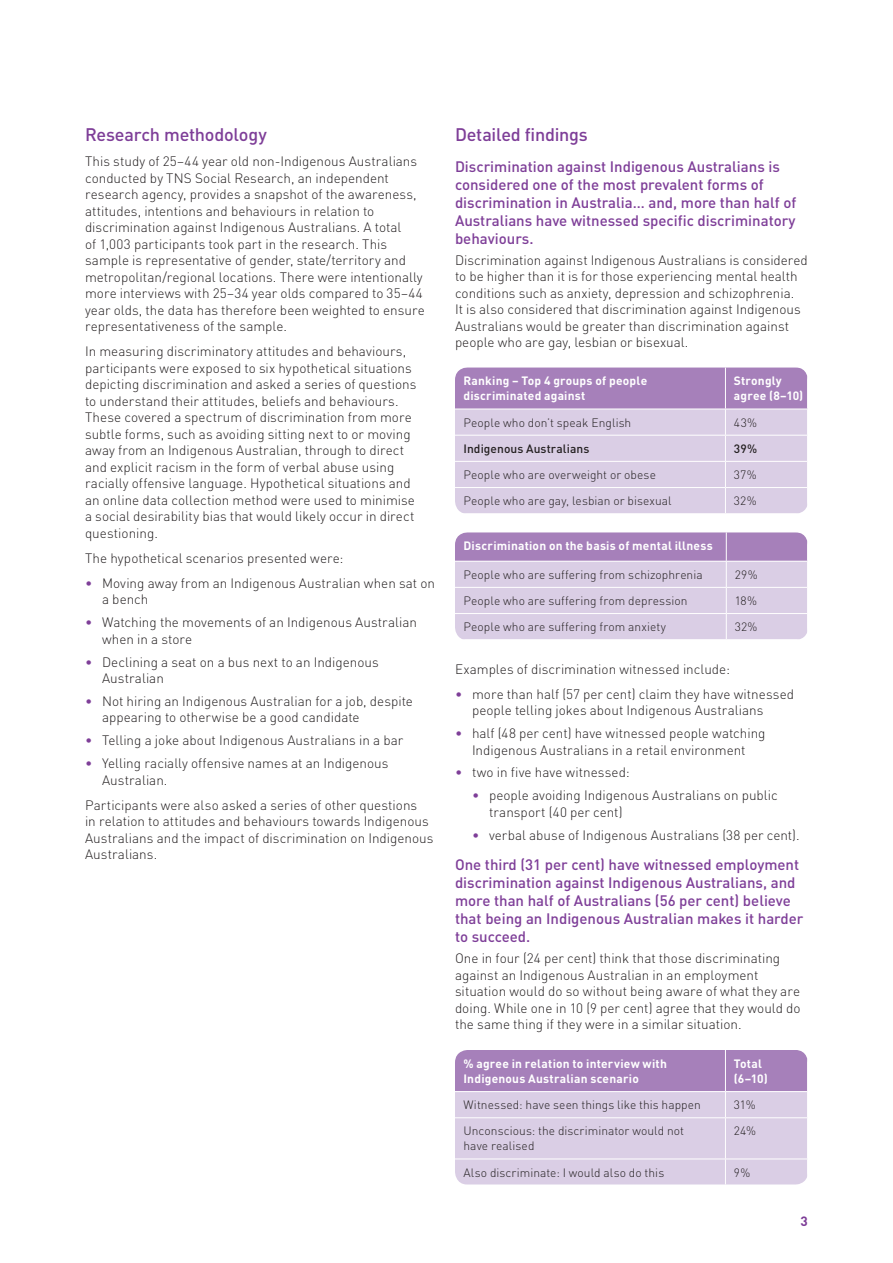
<style>
.page{position:relative;width:893px;height:1263px;background:#fff}
.page>*{position:absolute;margin:0;border:0;box-sizing:border-box;transform-origin:0 0}
.t1{font:500 18px "DINOT";letter-spacing:-.01em;color:#7e3e98}
.t2{font:500 15px/18px "DINOT";color:#7e3e98}
.t3{font:300 13.5px/16.5px "DINOT";color:#231f20}
.t4{font:700 13.35px "DINOT";color:#7e3e98}
.t5{font:300 12px/15px "DINOT";letter-spacing:.005em;color:#231f20}
.t6{font:700 12px/15px "DINOT";letter-spacing:.015em;color:#fff}
.t7{font:500 12px "DINOT";letter-spacing:.005em;color:#231f20}
.s1{color:#7e3e98}
</style>
<div class="page">
<svg style="left:455px;top:367px;width:353px;height:146px;background:#ccbad9"></svg>
<svg style="left:455px;top:532px;width:353px;height:107px;background:#cdbbda"></svg>
<svg style="left:455px;top:1050px;width:353px;height:135px;background:#cbb8d8"></svg>
<h1 class="t1" style="left:85px;top:123px;width:183px">Research methodology</h1>
<p class="t3" style="left:85px;top:153px;width:341px">This study of 25–44 year old non-Indigenous Australians conducted by TNS Social Research, an independent research agency, provides a snapshot of the awareness, attitudes, intentions and behaviours in relation to discrimination against Indigenous Australians. A total<br>of 1,003 participants took part in the research. This sample is representative of gender, state/territory and metropolitan/regional locations. There were intentionally more interviews with 25–34 year olds compared to 35–44 year olds, the data has therefore been weighted to ensure representativeness of the sample.</p>
<p class="t3" style="left:85px;top:343px;width:333px">In measuring discriminatory attitudes and behaviours, participants were exposed to six hypothetical situations depicting discrimination and asked a series of questions to understand their attitudes, beliefs and behaviours.<br>These covered a spectrum of discrimination from more subtle forms, such as avoiding sitting next to or moving away from an Indigenous Australian, through to direct and explicit racism in the form of verbal abuse using racially offensive language. Hypothetical situations and an online data collection method were used to minimise a social desirability bias that would likely occur in direct questioning.</p>
<p class="t3" style="left:85px;top:550px;width:260px">The hypothetical scenarios presented were:</p>
<p class="t3" style="left:102px;top:575px;width:335px;text-indent:-17px"><span class="s1">•</span> Moving away from an Indigenous Australian when sat on a bench</p>
<p class="t3" style="left:102px;top:614px;width:317px;text-indent:-17px"><span class="s1">•</span> Watching the movements of an Indigenous Australian when in a store</p>
<p class="t3" style="left:102px;top:653px;width:278px;text-indent:-17px"><span class="s1">•</span> Declining a seat on a bus next to an Indigenous<br>Australian</p>
<p class="t3" style="left:102px;top:693px;width:312px;text-indent:-17px"><span class="s1">•</span> Not hiring an Indigenous Australian for a job, despite appearing to otherwise be a good candidate</p>
<p class="t3" style="left:85px;top:732px;width:320px"><span class="s1">•</span> Telling a joke about Indigenous Australians in a bar</p>
<p class="t3" style="left:102px;top:755px;width:288px;text-indent:-17px"><span class="s1">•</span> Yelling racially offensive names at an Indigenous<br>Australian.</p>
<p class="t3" style="left:85px;top:796px;width:350px">Participants were also asked a series of other questions<br>in relation to attitudes and behaviours towards Indigenous Australians and the impact of discrimination on Indigenous Australians.</p>
<h1 class="t1" style="left:455px;top:123px;width:134px">Detailed findings</h1>
<p class="t2" style="left:455px;top:157px;width:343px">Discrimination against Indigenous Australians is considered one of the most prevalent forms of discrimination in Australia… and, more than half of Australians have witnessed specific discriminatory behaviours.</p>
<p class="t3" style="left:455px;top:252px;width:354px">Discrimination against Indigenous Australians is considered to be higher than it is for those experiencing mental health conditions such as anxiety, depression and schizophrenia.<br>It is also considered that discrimination against Indigenous Australians would be greater than discrimination against people who are gay, lesbian or bisexual.</p>
<p class="t6" style="left:463px;top:373px;width:185px">Ranking – Top 4 groups of people discriminated against</p>
<p class="t6" style="left:734px;top:373px;width:71px">Strongly agree (8–10)</p>
<p class="t5" style="left:463px;top:415px;width:169px">People who don’t speak English</p>
<p class="t5" style="left:734px;top:415px;width:25px">43%</p>
<p class="t7" style="left:463px;top:441px;width:127px">Indigenous Australians</p>
<p class="t7" style="left:734px;top:441px;width:25px">39%</p>
<p class="t5" style="left:463px;top:467px;width:194px">People who are overweight or obese</p>
<p class="t5" style="left:734px;top:467px;width:24px">37%</p>
<p class="t5" style="left:463px;top:493px;width:210px">People who are gay, lesbian or bisexual</p>
<p class="t5" style="left:734px;top:493px;width:24px">32%</p>
<p class="t6" style="left:463px;top:538px;width:251px">Discrimination on the basis of mental illness</p>
<p class="t5" style="left:463px;top:567px;width:241px">People who are suffering from schizophrenia</p>
<p class="t5" style="left:735px;top:567px;width:24px">29%</p>
<p class="t5" style="left:463px;top:593px;width:226px">People who are suffering from depression</p>
<p class="t5" style="left:735px;top:593px;width:24px">18%</p>
<p class="t5" style="left:463px;top:619px;width:204px">People who are suffering from anxiety</p>
<p class="t5" style="left:735px;top:619px;width:24px">32%</p>
<p class="t3" style="left:455px;top:660px;width:276px">Examples of discrimination witnessed include:</p>
<p class="t3" style="left:472px;top:685px;width:324px;text-indent:-17px"><span class="s1">•</span> more than half (57 per cent) claim they have witnessed people telling jokes about Indigenous Australians</p>
<p class="t3" style="left:455px;top:725px;width:312px;text-align:center"><span class="s1">•</span> half (48 per cent) have witnessed people watching<br>Indigenous Australians in a retail environment</p>
<p class="t3" style="left:455px;top:764px;width:176px"><span class="s1">•</span> two in five have witnessed:</p>
<p class="t3" style="left:489px;top:787px;width:290px;text-indent:-17px"><span class="s1">•</span> people avoiding Indigenous Australians on public transport (40 per cent)</p>
<p class="t3" style="left:472px;top:826px;width:329px"><span class="s1">•</span> verbal abuse of Indigenous Australians (38 per cent).</p>
<p class="t2" style="left:455px;top:856px;width:350px">One third (31 per cent) have witnessed employment discrimination against Indigenous Australians, and more than half of Australians (56 per cent) believe that being an Indigenous Australian makes it harder to succeed.</p>
<p class="t3" style="left:455px;top:950px;width:347px">One in four (24 per cent) think that those discriminating against an Indigenous Australian in an employment situation would do so without being aware of what they are doing. While one in 10 (9 per cent) agree that they would do the same thing if they were in a similar situation.</p>
<p class="t6" style="left:463px;top:1055px;width:205px">% agree in relation to interview with<br>Indigenous Australian scenario</p>
<p class="t6" style="left:734px;top:1055px;width:35px">Total (6–10)</p>
<p class="t5" style="left:463px;top:1097px;width:239px">Witnessed: have seen things like this happen</p>
<p class="t5" style="left:734px;top:1097px;width:23px">31%</p>
<p class="t5" style="left:463px;top:1123px;width:222px">Unconscious: the discriminator would not have realised</p>
<p class="t5" style="left:734px;top:1123px;width:24px">24%</p>
<p class="t5" style="left:463px;top:1165px;width:202px">Also discriminate: I would also do this</p>
<p class="t5" style="left:734px;top:1165px;width:18px">9%</p>
<p class="t4" style="left:801px;top:1212px;width:9px">3</p>
</div>
